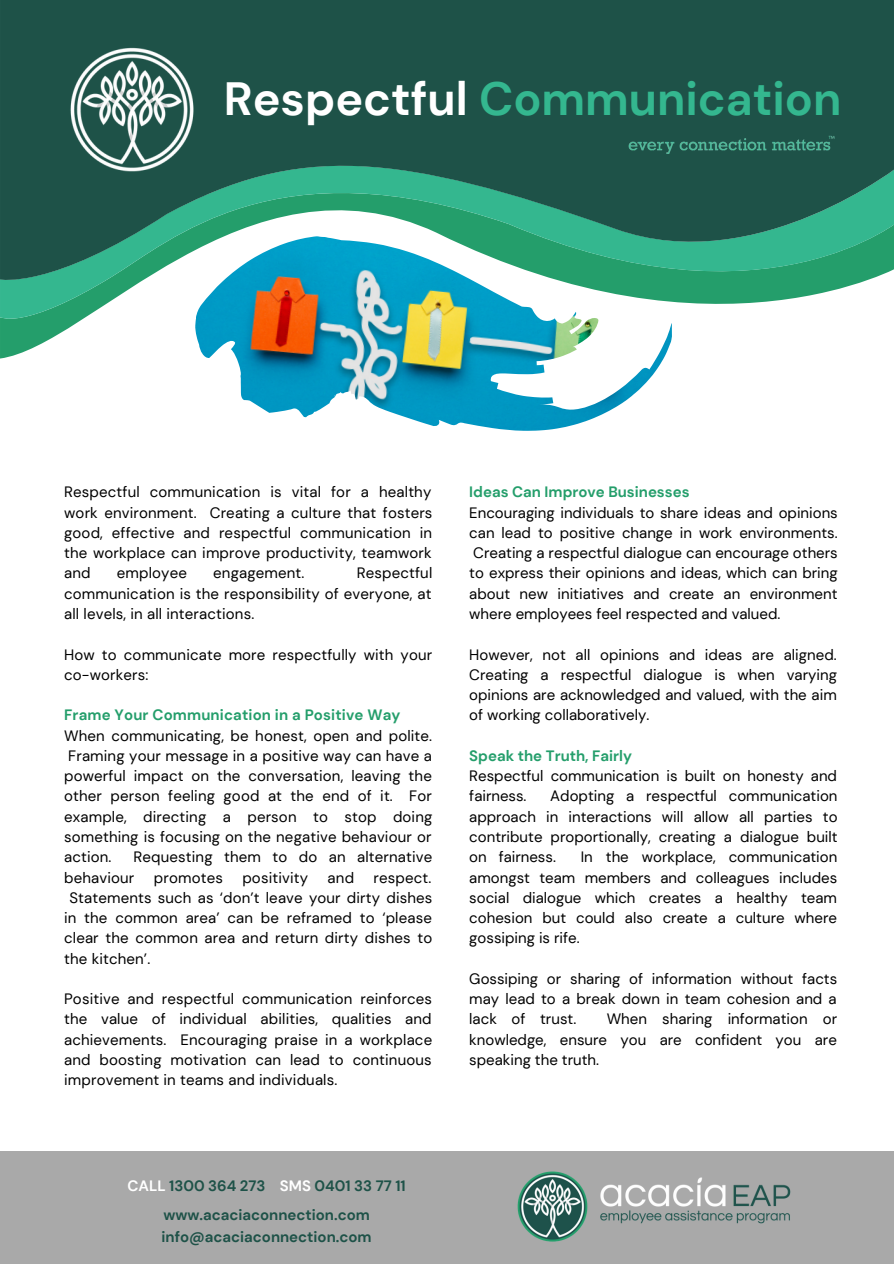
<style>
.page{position:relative;width:894px;height:1264px;background:#fff}
.page>*{position:absolute;margin:0;border:0;box-sizing:border-box;transform-origin:0 0}
.t1{font:700 46.5px "DM Sans";color:#34b78f}
.t2{font:15px/20.2px "DM Sans";letter-spacing:.01em;color:#000;text-align:justify}
.t3{font:700 15px "DM Sans";color:#249e6b}
.t4{font:700 15px "DM Sans";color:#1e5248}
.s1{color:#fff}
</style>
<div class="page">
<svg style="left:0;top:333px;width:672px;height:26px"></svg>
<svg style="left:0;top:290px;width:834px;height:43px"></svg>
<svg style="left:0;top:0;width:893px;height:290px;background:#286959"></svg>
<img style="left:64px;top:43px;width:135px;height:133px">
<div style="left:0;top:1151px;width:893px;height:112px;background:#a9a9a9"></div>
<img style="left:517px;top:1171px;width:274px;height:71px">
<div style="left:600px;top:99px;width:258px;height:94px;background:#1e5248"></div>
<img style="left:194px;top:236px;width:477px;height:195px">
<p class="t1" style="left:224px;top:69px;width:619px"><span class="s1">Respectful</span> Communication</p>
<p class="t2" style="left:64px;top:482px;width:370px">Respectful communication is vital for a healthy work environment. Creating a culture that fosters good, effective and respectful communication in the workplace can improve productivity, teamwork and</p>
<p class="t2" style="left:64px;top:563px;width:369px;text-indent:292px">Respectful communication is the responsibility of everyone, at all levels, in all interactions.</p>
<p class="t2" style="left:64px;top:644px;width:369px">How to communicate more respectfully with your co-workers:</p>
<p class="t3" style="left:64px;top:705px;width:338px">Frame Your Communication in a Positive Way</p>
<p class="t2" style="left:64px;top:725px;width:369px">When communicating, be honest, open and polite.<br>Framing your message in a positive way can have a powerful impact on the conversation, leaving the other person feeling good at the end of it. For example, directing a person to stop doing something is focusing on the negative behaviour or action.</p>
<p class="t2" style="left:117px;top:563px;width:72px">employee</p>
<p class="t2" style="left:213px;top:563px;width:93px">engagement.</p>
<p class="t2" style="left:64px;top:847px;width:369px;text-indent:69px">Requesting them to do an alternative behaviour</p>
<p class="t2" style="left:154px;top:867px;width:70px">promotes</p>
<p class="t2" style="left:242px;top:867px;width:67px">positivity</p>
<p class="t2" style="left:327px;top:867px;width:28px">and</p>
<p class="t2" style="left:373px;top:867px;width:59px">respect.</p>
<p class="t2" style="left:69px;top:887px;width:364px">Statements such as ‘don’t leave your dirty dishes</p>
<p class="t2" style="left:64px;top:907px;width:369px">in the common area’ can be reframed to ‘please</p>
<p class="t2" style="left:64px;top:928px;width:369px">clear the common area and return dirty dishes to</p>
<p class="t2" style="left:64px;top:948px;width:88px">the kitchen’.</p>
<p class="t2" style="left:64px;top:988px;width:369px">Positive and respectful communication reinforces the value of individual abilities, qualities and achievements. Encouraging praise in a workplace and boosting motivation can lead to continuous improvement in teams and individuals.</p>
<p class="t4" style="left:127px;top:1175px;width:279px"><span class="s1">CALL</span> 1300 364 273 <span class="s1">SMS</span> 0401 33 77 11</p>
<p class="t4" style="left:163px;top:1204px;width:208px">www.acaciaconnection.com</p>
<p class="t4" style="left:161px;top:1227px;width:211px">info@acaciaconnection.com</p>
<p class="t3" style="left:469px;top:482px;width:222px">Ideas Can Improve Businesses</p>
<p class="t2" style="left:469px;top:502px;width:370px">Encouraging individuals to share ideas and opinions can lead to positive change in work environments.<br>Creating a respectful dialogue can encourage others to express their opinions and ideas, which can bring about new initiatives and create an environment where employees feel respected and valued.</p>
<p class="t2" style="left:469px;top:644px;width:369px">However, not all opinions and ideas are aligned.<br>Creating a respectful dialogue is when varying opinions are acknowledged and valued, with the aim of working collaboratively.</p>
<p class="t3" style="left:469px;top:746px;width:164px">Speak the Truth, Fairly</p>
<p class="t2" style="left:469px;top:766px;width:369px">Respectful communication is built on honesty and fairness.</p>
<p class="t2" style="left:469px;top:786px;width:370px;text-indent:81px">Adopting a respectful communication approach in interactions will allow all parties to contribute proportionally, creating a dialogue built on fairness.</p>
<p class="t2" style="left:469px;top:847px;width:369px;text-indent:111px">In the workplace, communication amongst team members and colleagues includes social dialogue which creates a healthy team cohesion but could also create a culture where gossiping is rife.</p>
<p class="t2" style="left:469px;top:968px;width:369px">Gossiping or sharing of information without facts may lead to a break down in team cohesion and a lack of trust.</p>
<p class="t2" style="left:469px;top:1009px;width:369px;text-indent:137px">When sharing information or knowledge, ensure you are confident you are speaking the truth.</p>
</div>
